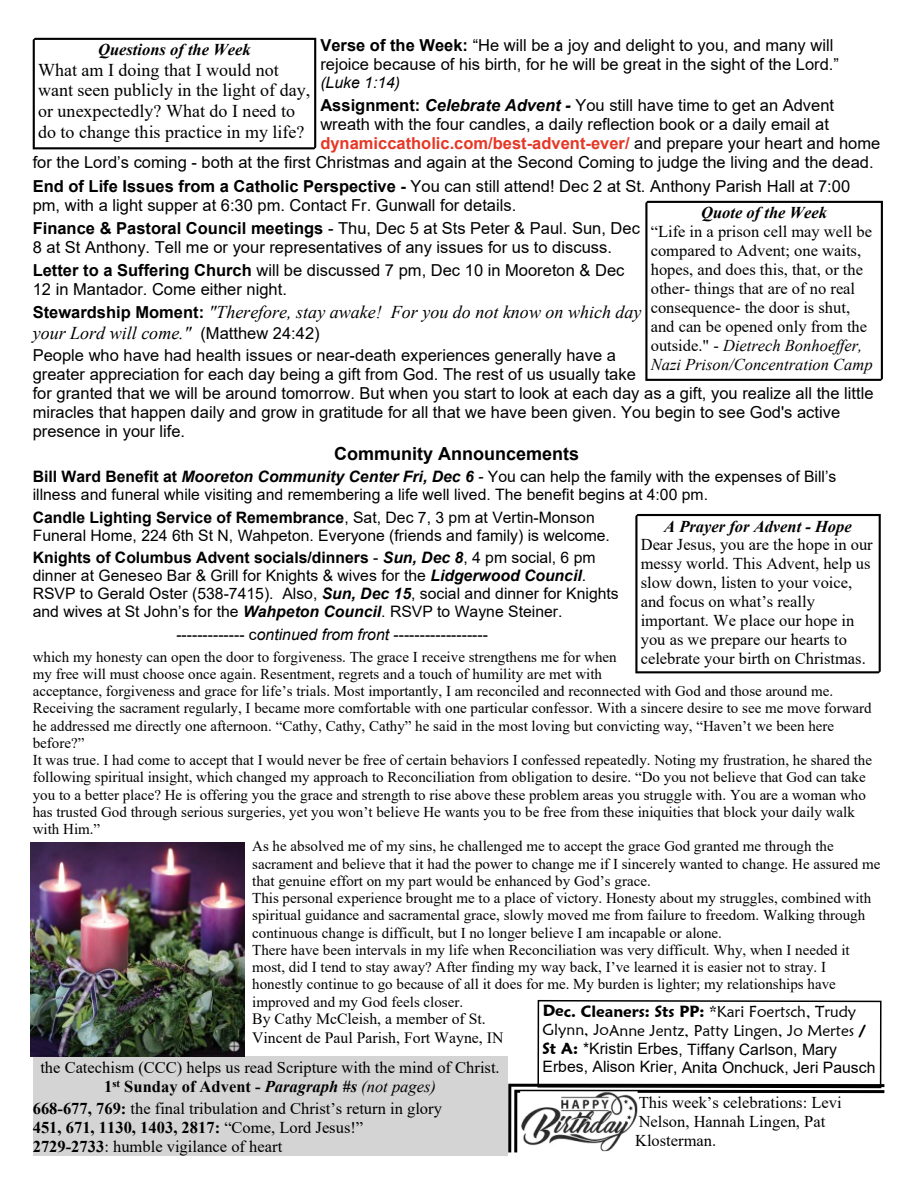
<style>
.page{position:relative;width:918px;height:1188px;background:#fff}
.page>*{position:absolute;margin:0;border:0;box-sizing:border-box;transform-origin:0 0}
.t1{font:18px/20.7px "Times New Roman";color:#000}
.t2{font:italic 18px/20.7px "Times New Roman";color:#000}
.t3{font:700 18px "Arial";color:#000}
.t4{font:16.5px/18.9px "Arial";color:#000}
.t5{font:16.5px/18.9px "Times New Roman";color:#000}
.t6{font:700 16.5px "Arial";color:#e63726}
.t7{font:italic 700 16.5px "Times New Roman";color:#000}
.t8{font:15.75px/18px "Arial";color:#000}
.t9{font:15.75px/19px "Maiandra GD";color:#000}
.t10{font:15.75px/18.1px "Times New Roman";color:#000}
.t11{font:italic 15.75px "Arial";color:#000}
.t12{font:15px "Times New Roman";color:#000}
.s1{font-weight:700}
.s2{font-weight:700;font-style:italic}
.s3{font-weight:400;color:#000}
.s4{font-family:"Arial";font-weight:700;font-style:normal;font-size:16.5px}
.s5{font-family:"Arial";font-style:normal;font-size:16.5px}
.s6{font-style:italic}
.s7{font-weight:600}
.s8{font-family:"Maiandra GD";font-weight:600}
</style>
<div class="page">
<svg style="left:645px;top:201px;width:238px;height:180px"></svg>
<div style="left:33px;top:1056px;width:474px;height:100px;background:#d4d4d4"></div>
<svg style="left:508px;top:999px;width:376px;height:153px"></svg>
<svg style="left:33px;top:38px;width:283px;height:111px"></svg>
<svg style="left:635px;top:514px;width:246px;height:159px"></svg>
<img style="left:31px;top:842px;width:214px;height:214px">
<p class="t4" style="left:320px;top:37px;width:520px"><span class="s1">Verse of the Week:</span> “He will be a joy and delight to you, and many will rejoice because of his birth, for he will be great in the sight of the Lord.”</p>
<p class="t11" style="left:320px;top:77px;width:81px">(Luke 1:14)</p>
<p class="t4" style="left:320px;top:98px;width:515px"><span class="s1">Assignment:</span> <span class="s2">Celebrate Advent -</span> You still have time to get an Advent</p>
<p class="t4" style="left:320px;top:117px;width:510px">wreath with the four candles, a daily reflection book or a daily email at</p>
<p class="t6" style="left:320px;top:137px;width:561px">dynamiccatholic.com/best-advent-ever/ <span class="s3">and prepare your heart and home</span></p>
<p class="t4" style="left:33px;top:154px;width:842px">for the Lord’s coming - both at the first Christmas and again at the Second Coming to judge the living and the dead.</p>
<p class="t4" style="left:33px;top:178px;width:819px"><span class="s1">End of Life Issues from a Catholic Perspective -</span> You can still attend! Dec 2 at St. Anthony Parish Hall at 7:00 pm, with a light supper at 6:30 pm. Contact Fr. Gunwall for details.</p>
<p class="t4" style="left:33px;top:220px;width:609px"><span class="s1">Finance &amp; Pastoral Council meetings</span> - Thu, Dec 5 at Sts Peter &amp; Paul. Sun, Dec<br>8 at St Anthony. Tell me or your representatives of any issues for us to discuss.</p>
<p class="t4" style="left:33px;top:263px;width:593px"><span class="s1">Letter to a Suffering Church</span> will be discussed 7 pm, Dec 10 in Mooreton &amp; Dec<br>12 in Mantador. Come either night.</p>
<p class="t2" style="left:33px;top:304px;width:610px"><span class="s4">Stewardship Moment:</span> "Therefore, stay awake! For you do not know on which day your Lord will come." <span class="s5">(Matthew 24:42)</span></p>
<p class="t4" style="left:33px;top:348px;width:842px">People who have had health issues or near-death experiences generally have a<br>greater appreciation for each day being a gift from God. The rest of us usually take<br>for granted that we will be around tomorrow. But when you start to look at each day as a gift, you realize all the little miracles that happen daily and grow in gratitude for all that we have been given. You begin to see God's active presence in your life.</p>
<p class="t3" style="left:334px;top:447px;width:247px">Community Announcements</p>
<p class="t8" style="left:33px;top:469px;width:805px"><span class="s1">Bill Ward Benefit at</span> <span class="s2">Mooreton Community Center Fri, Dec 6</span> <span class="s6">-</span> You can help the family with the expenses of Bill’s illness and funeral while visiting and remembering a life well lived. The benefit begins at 4:00 pm.</p>
<p class="t8" style="left:33px;top:510px;width:579px"><span class="s1">Candle Lighting Service of Remembrance</span>, Sat, Dec 7, 3 pm at Vertin-Monson<br>Funeral Home, 224 6th St N, Wahpeton. Everyone (friends and family) is welcome.</p>
<p class="t8" style="left:33px;top:550px;width:588px"><span class="s1">Knights of Columbus Advent socials/dinners</span> - <span class="s2">Sun, Dec 8</span>, 4 pm social, 6 pm dinner at Geneseo Bar &amp; Grill for Knights &amp; wives for the <span class="s2">Lidgerwood Council</span>.<br>RSVP to Gerald Oster (538-7415). Also, <span class="s2">Sun, Dec 15</span>, social and dinner for Knights and wives at St John’s for the <span class="s2">Wahpeton Council</span>. RSVP to Wayne Steiner.</p>
<p class="t8" style="left:176px;top:627px;width:313px">------------- c<span class="s6">ontinued from front</span> ------------------</p>
<p class="t12" style="left:33px;top:651px;width:586px">which my honesty can open the door to forgiveness. The grace I receive strengthens me for when</p>
<p class="t12" style="left:33px;top:669px;width:571px">my free will must choose once again. Resentment, regrets and a touch of humility are met with</p>
<p class="t12" style="left:33px;top:686px;width:802px">acceptance, forgiveness and grace for life’s trials. Most importantly, I am reconciled and reconnected with God and those around me.</p>
<p class="t12" style="left:33px;top:703px;width:841px">Receiving the sacrament regularly, I became more comfortable with one particular confessor. With a sincere desire to see me move forward</p>
<p class="t12" style="left:33px;top:720px;width:803px">he addressed me directly one afternoon. “Cathy, Cathy, Cathy” he said in the most loving but convicting way, “Haven’t we been here</p>
<p class="t12" style="left:33px;top:738px;width:53px">before?”</p>
<p class="t12" style="left:33px;top:755px;width:841px">It was true. I had come to accept that I would never be free of certain behaviors I confessed repeatedly. Noting my frustration, he shared the</p>
<p class="t12" style="left:33px;top:772px;width:834px">following spiritual insight, which changed my approach to Reconciliation from obligation to desire. “Do you not believe that God can take</p>
<p class="t12" style="left:33px;top:789px;width:835px">you to a better place? He is offering you the grace and strength to rise above these problem areas you struggle with. You are a woman who</p>
<p class="t12" style="left:33px;top:806px;width:824px">has trusted God through serious surgeries, yet you won’t believe He wants you to be free from these iniquities that block your daily walk</p>
<p class="t12" style="left:33px;top:824px;width:69px">with Him.”</p>
<p class="t12" style="left:252px;top:841px;width:583px">As he absolved me of my sins, he challenged me to accept the grace God granted me through the</p>
<p class="t12" style="left:252px;top:858px;width:630px">sacrament and believe that it had the power to change me if I sincerely wanted to change. He assured me</p>
<p class="t12" style="left:252px;top:875px;width:400px">that genuine effort on my part would be enhanced by God’s grace.</p>
<p class="t12" style="left:252px;top:893px;width:621px">This personal experience brought me to a place of victory. Honesty about my struggles, combined with</p>
<p class="t12" style="left:252px;top:910px;width:615px">spiritual guidance and sacramental grace, slowly moved me from failure to freedom. Walking through</p>
<p class="t12" style="left:252px;top:927px;width:471px">continuous change is difficult, but I no longer believe I am incapable or alone.</p>
<p class="t12" style="left:252px;top:944px;width:599px">There have been intervals in my life when Reconciliation was very difficult. Why, when I needed it</p>
<p class="t12" style="left:252px;top:962px;width:575px">most, did I tend to stay away? After finding my way back, I’ve learned it is easier not to stray. I</p>
<p class="t12" style="left:252px;top:979px;width:585px">honestly continue to go because of all it does for me. My burden is lighter; my relationships have</p>
<p class="t12" style="left:252px;top:996px;width:212px">improved and my God feels closer.</p>
<p class="t10" style="left:252px;top:1012px;width:253px">By Cathy McCleish, a member of St.<br>Vincent de Paul Parish, Fort Wayne, IN</p>
<p class="t7" style="left:98px;top:44px;width:154px">Questions of the Week</p>
<p class="t1" style="left:38px;top:61px;width:274px">What am I doing that I would not want seen publicly in the light of day, or unexpectedly? What do I need to do to change this practice in my life?</p>
<p class="t7" style="left:701px;top:207px;width:128px">Quote of the Week</p>
<p class="t5" style="left:651px;top:224px;width:224px">“Life in a prison cell may well be compared to Advent; one waits, hopes, and does this, that, or the other- things that are of no real consequence- the door is shut, and can be opened only from the outside." - <span class="s6">Dietrech Bonhoeffer,<br>Nazi Prison/Concentration Camp</span></p>
<p class="t7" style="left:664px;top:520px;width:189px">A Prayer for Advent - Hope</p>
<p class="t5" style="left:641px;top:537px;width:234px">Dear Jesus, you are the hope in our messy world. This Advent, help us slow down, listen to your voice, and focus on what’s really important. We place our hope in you as we prepare our hearts to celebrate your birth on Christmas.</p>
<p class="t9" style="left:543px;top:1003px;width:325px"><span class="s7">Dec. Cleaners: Sts PP:</span> *Kari Foertsch, Trudy<br>Glynn, JoAnne Jentz, Patty Lingen, Jo Mertes <span class="s7">/</span></p>
<p class="t8" style="left:543px;top:1042px;width:334px"><span class="s8">St A:</span> *Kristin Erbes, Tiffany Carlson, Mary<br>Erbes, Alison Krier, Anita Onchuck, Jeri Pausch</p>
<p class="t5" style="left:40px;top:1059px;width:461px;text-align:center">the Catechism (CCC) helps us read Scripture with the mind of Christ.<br><span class="s1">1</span><sup>st</sup> <span class="s1">Sunday of Advent -</span> <span class="s2">Paragraph #s</span> <span class="s6">(not pages)</span></p>
<p class="t5" style="left:33px;top:1100px;width:411px"><span class="s1">668-677, 769:</span> the final tribulation and Christ’s return in glory<br><span class="s1">451, 671, 1130, 1403, 2817:</span> “Come, Lord Jesus!”<br><span class="s1">2729-2733</span>: humble vigilance of heart</p>
<p class="t5" style="left:635px;top:1094px;width:208px">This week’s celebrations: Levi<br>Nelson, Hannah Lingen, Pat<br>Klosterman.</p>
</div>
